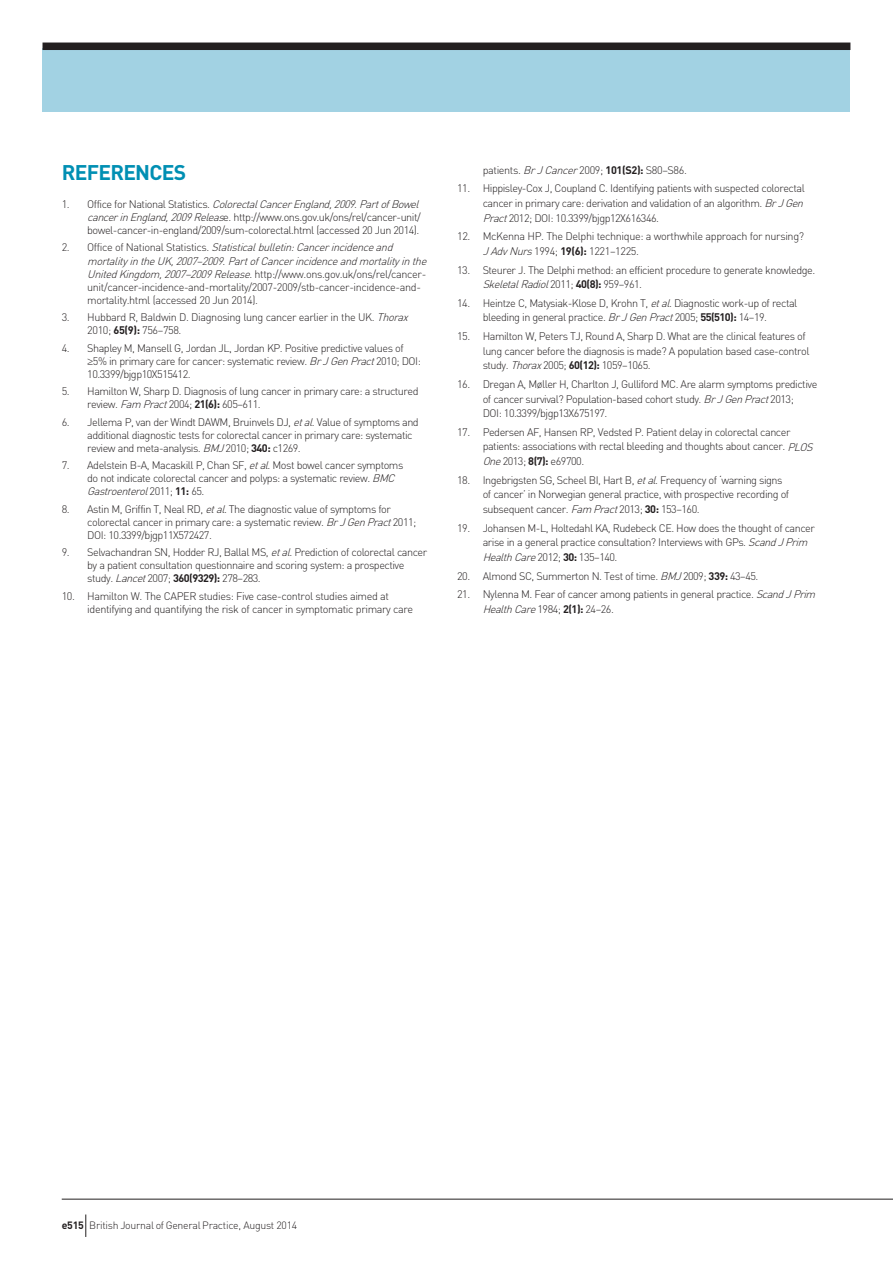
<style>
.page{position:relative;width:893px;height:1263px;background:#fff}
.page>*{position:absolute;margin:0;border:0;box-sizing:border-box;transform-origin:0 0}
.t1{font:700 21px "DIN";letter-spacing:-.035em;color:#008fb3}
.t2{font:300 10.8px/13px "DIN";letter-spacing:-.045em;color:#231f20}
.t3{font:300 10.5px "DIN";letter-spacing:-.025em;color:#231f20}
.s1{font-style:italic}
.s2{font-weight:700}
.s3{font-family:"Helvetica"}
</style>
<div class="page">
<div style="left:43px;top:48px;width:807px;height:64px;background:#a2d2e3"></div>
<div style="left:43px;top:43px;width:807px;height:7px;background:#231f20"></div>
<hr style="left:62px;top:1199px;width:831px;height:1px;background:#231f20">
<svg style="left:85px;top:1214px;width:1px;height:23px"></svg>
<h1 class="t1" style="left:62px;top:159px;width:126px">REFERENCES</h1>
<p class="t2" style="left:87px;top:197px;width:336px;text-indent:-26px">1 . O ff i c e f o r N a t i o n a l S t a t i s t i c s . <span class="s1">ColorectalCancerEngland,2009</span>. <span class="s1">PartofBowel cancerinEngland,2009Releas</span>e. http://www.ons.gov.uk/ons/rel/cancer-unit/ bowel-cancer-in-england/2009/sum-colorectal.html (accessed 20 Jun 2014).</p>
<p class="t2" style="left:87px;top:241px;width:344px;text-indent:-26px">2 . O ff i c e o f N a t i o n a l S t a t i s t i c s . <span class="s1">Statisticalbulletin:Cancerincidenceand mortalityintheUK,2007–2009</span>. <span class="s1">PartofCancerincidenceandmortalityinthe UnitedKingdom,2007–2009Release</span>. http://www.ons.gov.uk/ons/rel/cancer&shy;unit/cancer-incidence-and-mortality/2007-2009/stb-cancer-incidence-and&shy;mortality.html (accessed 20 Jun 2014).</p>
<p class="t2" style="left:87px;top:311px;width:326px;text-indent:-26px">3. Hubbard R, Baldwin D. Diagnosing lung cancer earlier in the UK. <span class="s1">Thorax<br></span>2010; <span class="s2">65(9):</span> 756–758.</p>
<p class="t2" style="left:87px;top:341px;width:335px;text-indent:-26px">4. Shapley M, Mansell G, Jordan JL, Jordan KP. Positive predictive values of <span class="s3">≥</span>5% in primary care for cancer: systematic review. <span class="s1">BrJGenPract</span>2010; DOI:<br>10.3399/bjgp10X515412.</p>
<p class="t2" style="left:87px;top:385px;width:333px;text-indent:-26px">5. Hamilton W, Sharp D. Diagnosis of lung cancer in primary care: a structured review. <span class="s1">Fam Pract</span>2004; <span class="s2">21(6):</span> 605–611.</p>
<p class="t2" style="left:87px;top:415px;width:333px;text-indent:-26px">6. Jellema P, van der Windt DAWM, Bruinvels DJ, <span class="s1">etal</span>. Value of symptoms and additional diagnostic tests for colorectal cancer in primary care: systematic review and meta-analysis<span class="s1">.BMJ</span>2010; <span class="s2">340:</span> c1269.</p>
<p class="t2" style="left:87px;top:459px;width:318px;text-indent:-26px">7. Adelstein B-A, Macaskill P, Chan SF, <span class="s1">etal</span>. Most bowel cancer symptoms do not indicate colorectal cancer and polyps: a systematic review. <span class="s1">BMC<br>Gastroenterol</span>2 0 1 1 ; <span class="s2">1 1 :</span> 6 5 .</p>
<p class="t2" style="left:87px;top:502px;width:331px;text-indent:-26px">8. Astin M, Griffin T, Neal RD, <span class="s1">etal</span>. The diagnostic value of symptoms for colorectal cancer in primary care: a systematic review. <span class="s1">BrJGenPract</span>2011;<br>DOI: 10.3399/bjgp11X572427.</p>
<p class="t2" style="left:87px;top:546px;width:341px;text-indent:-26px">9. Selvachandran SN, Hodder RJ, Ballal MS, <span class="s1">etal</span>. Prediction of colorectal cancer by a patient consultation questionnaire and scoring system: a prospective study. <span class="s1">Lancet</span>2007; <span class="s2">360(9329):</span> 278–283.</p>
<p class="t2" style="left:87px;top:589px;width:327px;text-indent:-26px">10. Hamilton W. The CAPER studies: Five case-control studies aimed at identifying and quantifying the risk of cancer in symptomatic primary care</p>
<p class="t2" style="left:483px;top:163px;width:206px">patients. <span class="s1">BrJCancer</span>2009; <span class="s2">101(S2):</span> S80–S86.</p>
<p class="t2" style="left:483px;top:181px;width:325px;line-height:14.5px;text-indent:-26px">11. Hippisley-Cox J, Coupland C. Identifying patients with suspected colorectal cancer in primary care: derivation and validation of an algorithm. <span class="s1">BrJGen<br>Pract</span>2012; DOI: 10.3399/bjgp12X616346.</p>
<p class="t2" style="left:483px;top:229px;width:323px;line-height:14.5px;text-indent:-26px">12. McKenna HP. The Delphi technique: a worthwhile approach for nursing?<br><span class="s1">JAdvNurs</span>1994; <span class="s2">19(6):</span> 1221–1225.</p>
<p class="t2" style="left:483px;top:262px;width:334px;line-height:14.5px;text-indent:-26px">13. Steurer J. The Delphi method: an efficient procedure to generate knowledge.<br><span class="s1">SkeletalRadiol</span>2011; <span class="s2">40(8):</span> 959–961.</p>
<p class="t2" style="left:457px;top:296px;width:342px;line-height:14.5px;text-align:center">14. Heintze C, Matysiak-Klose D, Krohn T, <span class="s1">etal</span>. Diagnostic work-up of rectal bleeding in general practice. <span class="s1">BrJGenPract</span>2005; <span class="s2">55(510):</span> 14–19.</p>
<p class="t2" style="left:483px;top:329px;width:328px;line-height:14.5px;text-indent:-26px">15. Hamilton W, Peters TJ, Round A, Sharp D. What are the clinical features of lung cancer before the diagnosis is made? A population based case-control study. <span class="s1">Thorax</span>2005; <span class="s2">60(12):</span> 1059–1065.</p>
<p class="t2" style="left:483px;top:377px;width:336px;line-height:14.5px;text-indent:-26px">16. Dregan A, Møller H, Charlton J, Gulliford MC. Are alarm symptoms predictive of cancer survival? Population-based cohort study. <span class="s1">BrJGenPract</span>2013;<br>DOI: 10.3399/bjgp13X675197.</p>
<p class="t2" style="left:483px;top:425px;width:335px;line-height:14.5px;text-indent:-26px">17. Pedersen AF, Hansen RP, Vedsted P. Patient delay in colorectal cancer patients: associations with rectal bleeding and thoughts about cancer. <span class="s1">PLOS<br>One</span>2013; <span class="s2">8(7):</span> e69700.</p>
<p class="t2" style="left:483px;top:472px;width:308px;line-height:14.5px;text-indent:-26px">18. Ingebrigsten SG, Scheel BI, Hart B, <span class="s1">etal</span>. Frequency of ‘warning signs of cancer’ in Norwegian general practice, with prospective recording of subsequent cancer. <span class="s1">Fam Pract</span>2013; <span class="s2">30:</span> 153–160.</p>
<p class="t2" style="left:483px;top:520px;width:334px;line-height:14.5px;text-indent:-26px">19. Johansen M-L, Holtedahl KA, Rudebeck CE. How does the thought of cancer arise in a general practice consultation? Interviews with GPs. <span class="s1">ScandJPrim<br>HealthCare</span>2012; <span class="s2">30:</span> 135–140.</p>
<p class="t2" style="left:457px;top:569px;width:303px">20. Almond SC, Summerton N. Test of time. <span class="s1">BMJ</span>2009; <span class="s2">339:</span> 43–45.</p>
<p class="t2" style="left:483px;top:587px;width:337px;line-height:14.5px;text-indent:-26px">21. Nylenna M. Fear of cancer among patients in general practice. <span class="s1">ScandJPrim<br>HealthCare</span>1984; <span class="s2">2(1):</span> 24–26.</p>
<p class="t3" style="left:62px;top:1219px;width:237px"><span class="s2">e515</span> British Journal of General Practice, August 2014</p>
</div>
